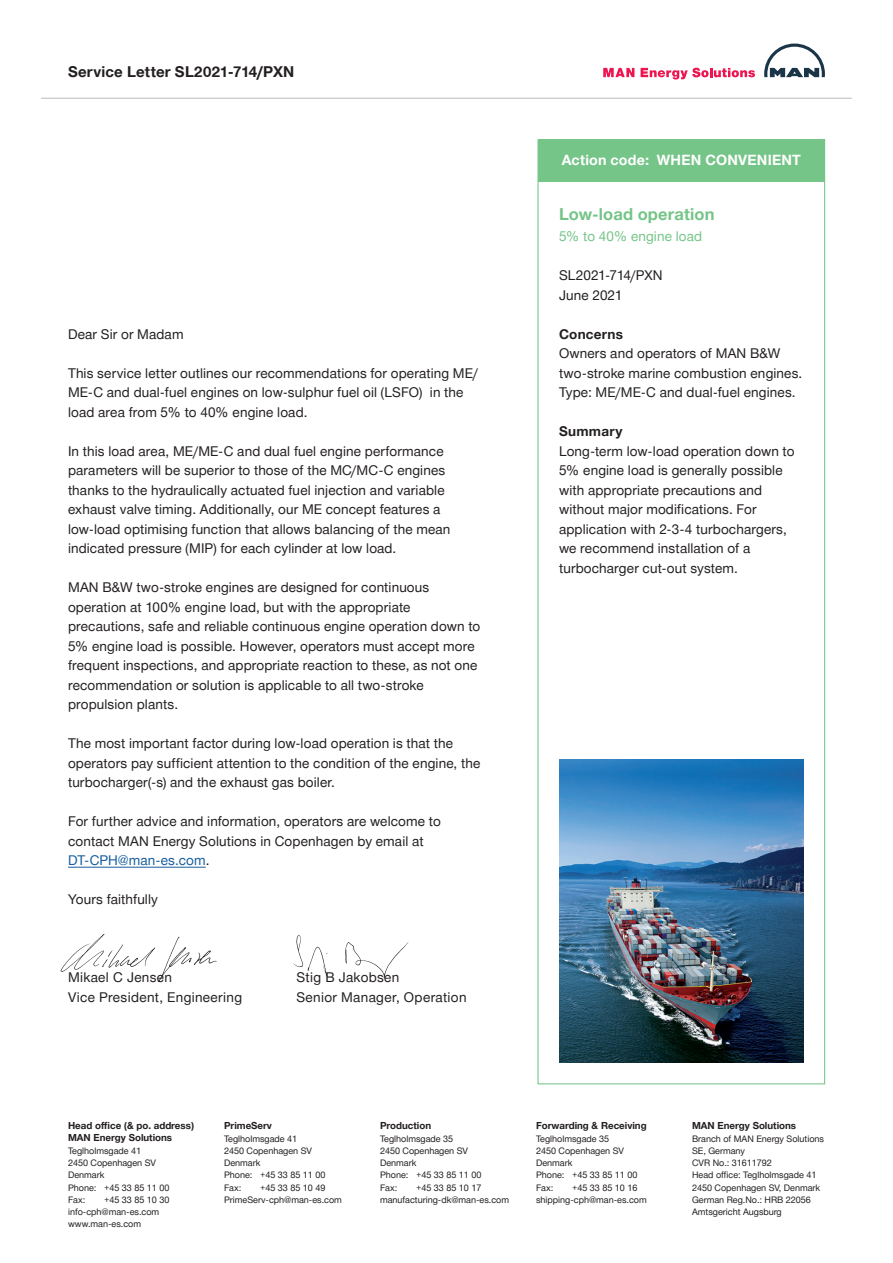
<style>
.page{position:relative;width:893px;height:1263px;background:#fff}
.page>*{position:absolute;margin:0;border:0;box-sizing:border-box;transform-origin:0 0}
.t1{font:700 16.5px "Man Global";letter-spacing:.01em;color:#75c488}
.t2{font:700 15px "Man Global";letter-spacing:.015em;color:#231f20}
.t3{font:700 14.25px "Man Global";letter-spacing:.015em;color:#fff}
.A4_21_Copy{font:13.5px/19.5px "Man Global";letter-spacing:.01em;color:#231f20}
.Body_text{font:13.5px "Man Global";letter-spacing:.025em;color:#231f20}
.A4_21_Copy-2{font:13.5px "Man Global";letter-spacing:.01em;color:#75c488}
.Concerns__contents{font:700 13.5px "Man Global";letter-spacing:.02em;color:#231f20}
.t4{font:700 9.75px/12px "Man Global";color:#231f20}
.t5{font:9px/12px "Man Global";color:#231f20}
.s1{color:#175d9e}
</style>
<div class="page">
<hr style="left:41px;top:98px;width:811px;height:1px;background:#bcbdc0">
<svg style="left:764px;top:44px;width:61px;height:33px"></svg>
<svg style="left:603px;top:68px;width:31px;height:9px"></svg>
<svg style="left:641px;top:68px;width:114px;height:12px"></svg>
<div style="left:538px;top:139px;width:286px;height:43px;background:#75c488"></div>
<hr style="left:68px;top:867px;width:138px;height:1px;background:#175d9e">
<img style="left:560px;top:760px;width:244px;height:303px">
<img style="left:60px;top:934px;width:157px;height:48px">
<img style="left:293px;top:935px;width:116px;height:43px">
<p class="t2" style="left:68px;top:63px;width:228px">Service Letter SL2021-714/PXN</p>
<p class="A4_21_Copy" style="left:68px;top:324px;width:117px">Dear Sir or Madam</p>
<p class="A4_21_Copy" style="left:68px;top:363px;width:412px">This service letter outlines our recommendations for operating ME/<br>ME-C and dual-fuel engines on low-sulphur fuel oil (LSFO) in the load area from 5% to 40% engine load.</p>
<p class="A4_21_Copy" style="left:68px;top:441px;width:384px">In this load area, ME/ME-C and dual fuel engine performance parameters will be superior to those of the MC/MC-C engines thanks to the hydraulically actuated fuel injection and variable exhaust valve timing. Additionally, our ME concept features a low-load optimising function that allows balancing of the mean indicated pressure (MIP) for each cylinder at low load.</p>
<p class="A4_21_Copy" style="left:68px;top:578px;width:414px">MAN B&amp;W two-stroke engines are designed for continuous operation at 100% engine load, but with the appropriate precautions, safe and reliable continuous engine operation down to 5% engine load is possible. However, operators must accept more frequent inspections, and appropriate reaction to these, as not one recommendation or solution is applicable to all two-stroke propulsion plants.</p>
<p class="A4_21_Copy" style="left:68px;top:734px;width:414px">The most important factor during low-load operation is that the operators pay sufficient attention to the condition of the engine, the turbocharger(-s) and the exhaust gas boiler.</p>
<p class="A4_21_Copy" style="left:68px;top:812px;width:374px">For further advice and information, operators are welcome to contact MAN Energy Solutions in Copenhagen by email at<br><span class="s1">DT-CPH@man-es.com</span>.</p>
<p class="A4_21_Copy" style="left:68px;top:890px;width:91px">Yours faithfully</p>
<p class="Body_text" style="left:68px;top:969px;width:106px">Mikael C Jensen</p>
<p class="Body_text" style="left:68px;top:989px;width:176px">Vice President, Engineering</p>
<p class="Body_text" style="left:296px;top:969px;width:104px">Stig B Jakobsen</p>
<p class="Body_text" style="left:296px;top:989px;width:172px">Senior Manager, Operation</p>
<p class="t3" style="left:562px;top:152px;width:241px">Action code: WHEN CONVENIENT</p>
<p class="t1" style="left:559px;top:205px;width:157px">Low-load operation</p>
<p class="A4_21_Copy-2" style="left:559px;top:228px;width:145px">5% to 40% engine load</p>
<p class="A4_21_Copy" style="left:559px;top:266px;width:105px">SL2021-714/PXN</p>
<p class="A4_21_Copy" style="left:559px;top:285px;width:65px">June 2021</p>
<p class="Concerns__contents" style="left:559px;top:326px;width:65px">Concerns</p>
<p class="A4_21_Copy" style="left:559px;top:344px;width:223px">Owners and operators of MAN B&amp;W</p>
<p class="A4_21_Copy" style="left:559px;top:363px;width:245px">two-stroke marine combustion engines.</p>
<p class="A4_21_Copy" style="left:559px;top:383px;width:238px">Type: ME/ME-C and dual-fuel engines.</p>
<p class="Concerns__contents" style="left:559px;top:423px;width:65px">Summary</p>
<p class="A4_21_Copy" style="left:559px;top:441px;width:237px">Long-term low-load operation down to 5% engine load is generally possible with appropriate precautions and without major modifications. For application with 2-3-4 turbochargers, we recommend installation of a turbocharger cut-out system.</p>
<p class="t4" style="left:68px;top:1119px;width:127px">Head office (&amp; po. address)<br>MAN Energy Solutions</p>
<p class="t5" style="left:68px;top:1145px;width:103px">Teglholmsgade 41<br>2450 Copenhagen SV<br>Denmark<br>Phone: +45 33 85 11 00<br>Fax:</p>
<p class="t5" style="left:68px;top:1193px;width:103px;text-indent:36px">+45 33 85 10 30 info-cph@man-es.com www.man-es.com</p>
<p class="t4" style="left:224px;top:1119px;width:50px">PrimeServ</p>
<p class="t5" style="left:224px;top:1133px;width:103px">Teglholmsgade 41<br>2450 Copenhagen SV<br>Denmark<br>Phone: +45 33 85 11 00<br>Fax:</p>
<p class="t5" style="left:224px;top:1181px;width:119px;text-indent:36px">+45 33 85 10 49<br>PrimeServ-cph@man-es.com</p>
<p class="t4" style="left:380px;top:1119px;width:53px">Production</p>
<p class="t5" style="left:380px;top:1133px;width:103px">Teglholmsgade 35<br>2450 Copenhagen SV<br>Denmark<br>Phone: +45 33 85 11 00<br>Fax:</p>
<p class="t5" style="left:380px;top:1181px;width:131px;text-indent:36px">+45 33 85 10 17 manufacturing-dk@man-es.com</p>
<p class="t4" style="left:536px;top:1119px;width:112px">Forwarding &amp; Receiving</p>
<p class="t5" style="left:536px;top:1133px;width:103px">Teglholmsgade 35<br>2450 Copenhagen SV<br>Denmark<br>Phone: +45 33 85 11 00<br>Fax:</p>
<p class="t5" style="left:536px;top:1181px;width:112px;text-indent:36px">+45 33 85 10 16 shipping-cph@man-es.com</p>
<p class="t4" style="left:692px;top:1119px;width:106px">MAN Energy Solutions</p>
<p class="t5" style="left:692px;top:1133px;width:134px">Branch of MAN Energy Solutions<br>SE, Germany<br>CVR No.: 31611792<br>Head office: Teglholmsgade 41<br>2450 Copenhagen SV, Denmark<br>German Reg.No.: HRB 22056<br>Amtsgericht Augsburg</p>
</div>
